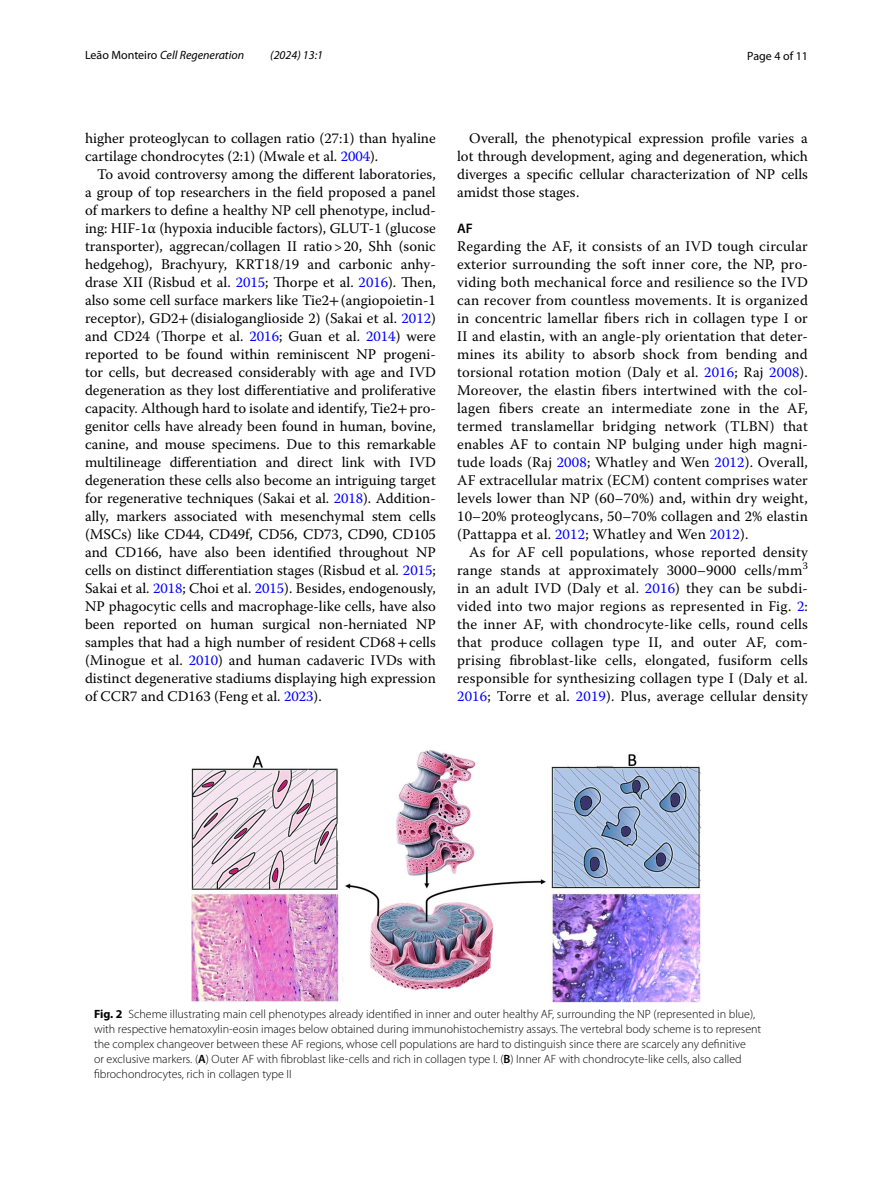
<style>
.page{position:relative;width:893px;height:1187px;background:#fff}
.page>*{position:absolute;margin:0;border:0;box-sizing:border-box;transform-origin:0 0}
.t1{font:14.7px/18px "Warnock Pro";letter-spacing:.005em;color:#000;text-align:justify}
.t2{font:600 13.8px "Myriad Pro";color:#000}
.t3{font:300 12px/15px "Myriad Pro";color:#000}
.t4{font:italic 12px "Myriad Pro";color:#000}
.t5{font:12px "Myriad Pro";color:#000}
.s1{font-style:normal}
.s2{color:#00f}
.s3{font-family:"STIX"}
.s4{font-weight:700}
.s5{font-weight:600}
</style>
<div class="page">
<img style="left:191px;top:750px;width:510px;height:252px">
<p class="t4" style="left:85px;top:48px;width:161px"><span class="s1">Leão Monteiro</span> Cell Regeneration</p>
<p class="t4" style="left:270px;top:48px;width:54px">(2024) 13:1</p>
<p class="t5" style="left:747px;top:48px;width:62px">Page 4 of 11</p>
<p class="t1" style="left:85px;top:128px;width:352px">higher proteoglycan to collagen ratio (27:1) than hyaline cartilage chondrocytes (2:1) (Mwale et al. <span class="s2">2004</span>).</p>
<p class="t1" style="left:85px;top:164px;width:352px;text-indent:12px">To avoid controversy among the different laboratories, a group of top researchers in the field proposed a panel of markers to define a healthy NP cell phenotype, includ&shy;ing: HIF-1α (hypoxia inducible factors), GLUT-1 (glucose transporter), aggrecan/collagen II ratio&gt;20, Shh (sonic hedgehog), Brachyury, KRT18/19 and carbonic anhy&shy;drase XII (Risbud et al. <span class="s2">2015</span>; Thorpe et al. <span class="s2">2016</span>). Then, also some cell surface markers like Tie2<span class="s3">+</span>(angiopoietin-1 receptor), GD2<span class="s3">+</span>(disialoganglioside 2) (Sakai et al. <span class="s2">2012</span>) and CD24 (Thorpe et al. <span class="s2">2016</span>; Guan et al. <span class="s2">2014</span>) were reported to be found within reminiscent NP progeni&shy;tor cells, but decreased considerably with age and IVD degeneration as they lost differentiative and proliferative capacity. Although hard to isolate and identify, Tie2<span class="s3">+</span>pro&shy;genitor cells have already been found in human, bovine, canine, and mouse specimens. Due to this remarkable multilineage differentiation and direct link with IVD degeneration these cells also become an intriguing target for regenerative techniques (Sakai et al. <span class="s2">2018</span>). Addition&shy;ally, markers associated with mesenchymal stem cells (MSCs) like CD44, CD49f, CD56, CD73, CD90, CD105 and CD166, have also been identified throughout NP cells on distinct differentiation stages (Risbud et al. <span class="s2">2015</span>; Sakai et al. <span class="s2">2018</span>; Choi et al. <span class="s2">2015</span>). Besides, endogenously, NP phagocytic cells and macrophage-like cells, have also been reported on human surgical non-herniated NP samples that had a high number of resident CD68<span class="s3">+</span>cells (Minogue et al. <span class="s2">2010</span>) and human cadaveric IVDs with distinct degenerative stadiums displaying high expression of CCR7 and CD163 (Feng et al. <span class="s2">2023</span>).</p>
<p class="t1" style="left:457px;top:128px;width:352px;text-indent:12px">Overall, the phenotypical expression profile varies a lot through development, aging and degeneration, which diverges a specific cellular characterization of NP cells amidst those stages.</p>
<p class="t2" style="left:457px;top:219px;width:17px">AF</p>
<p class="t1" style="left:457px;top:236px;width:352px">Regarding the AF, it consists of an IVD tough circular exterior surrounding the soft inner core, the NP, pro&shy;viding both mechanical force and resilience so the IVD can recover from countless movements. It is organized in concentric lamellar fibers rich in collagen type I or II and elastin, with an angle-ply orientation that deter&shy;mines its ability to absorb shock from bending and torsional rotation motion (Daly et al. <span class="s2">2016</span>; Raj <span class="s2">2008</span>).<br>Moreover, the elastin fibers intertwined with the col&shy;lagen fibers create an intermediate zone in the AF, termed translamellar bridging network (TLBN) that enables AF to contain NP bulging under high magni&shy;tude loads (Raj <span class="s2">2008</span>; Whatley and Wen <span class="s2">2012</span>). Overall, AF extracellular matrix (ECM) content comprises water levels lower than NP (60–70%) and, within dry weight, 10–20% proteoglycans, 50–70% collagen and 2% elastin (Pattappa et al. <span class="s2">2012</span>; Whatley and Wen <span class="s2">2012</span>).</p>
<p class="t1" style="left:457px;top:542px;width:352px;text-indent:12px">As for AF cell populations, whose reported density range stands at approximately 3000–9000 cells/mm<sup>3 </sup>in an adult IVD (Daly et al. <span class="s2">2016</span>) they can be subdi&shy;vided into two major regions as represented in Fig. <span class="s2">2</span>: the inner AF, with chondrocyte-like cells, round cells that produce collagen type II, and outer AF, com&shy;prising fibroblast-like cells, elongated, fusiform cells responsible for synthesizing collagen type I (Daly et al.<br><span class="s2">2016</span>; Torre et al. <span class="s2">2019</span>). Plus, average cellular density</p>
<p class="t3" style="left:94px;top:1006px;width:669px"><span class="s4">Fig. 2</span> Scheme illustrating main cell phenotypes already identified in inner and outer healthy AF, surrounding the NP (represented in blue), with respective hematoxylin-eosin images below obtained during immunohistochemistry assays. The vertebral body scheme is to represent the complex changeover between these AF regions, whose cell populations are hard to distinguish since there are scarcely any definitive<br>or exclusive markers. (<span class="s5">A</span>) Outer AF with fibroblast like-cells and rich in collagen type I. (<span class="s5">B</span>) Inner AF with chondrocyte-like cells, also called fibrochondrocytes, rich in collagen type II</p>
</div>
